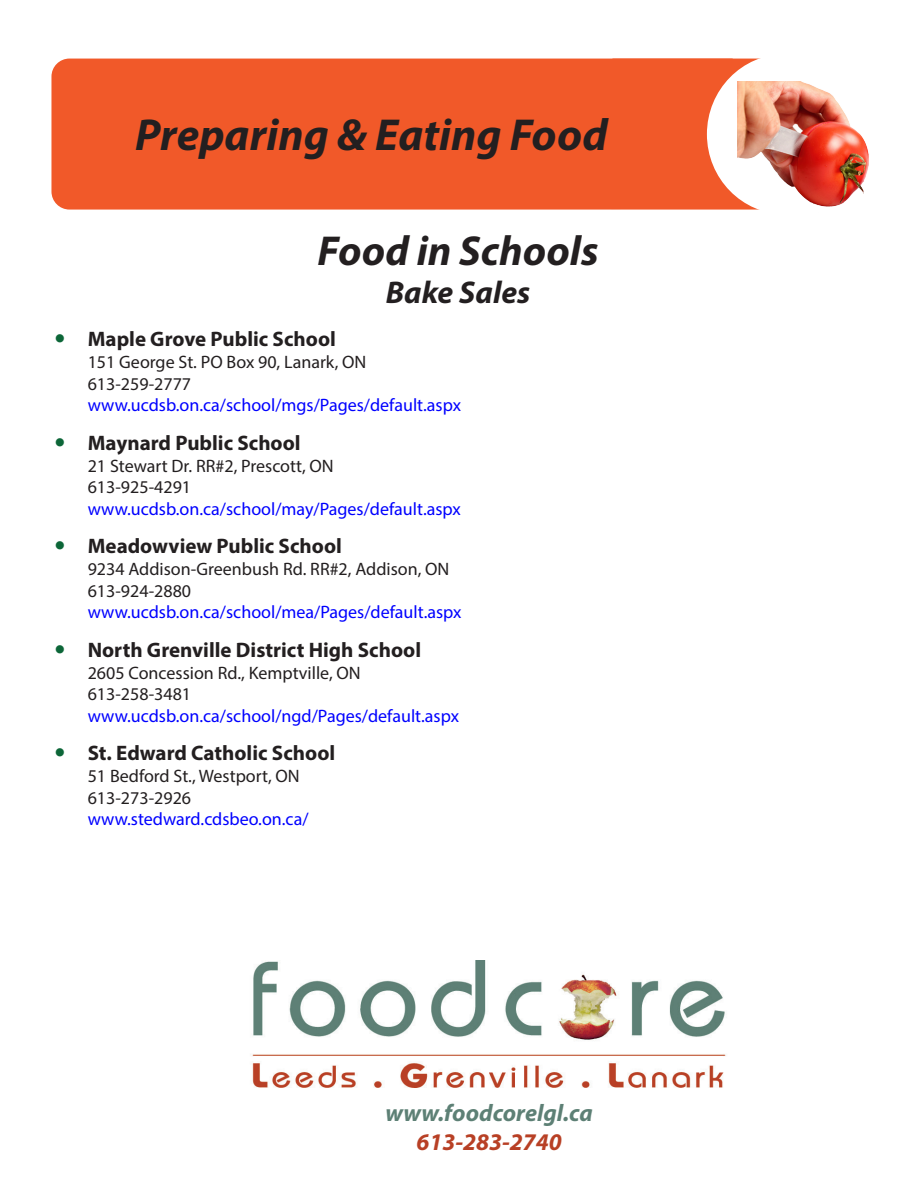
<style>
.page{position:relative;width:918px;height:1188px;background:#fff}
.page>*{position:absolute;margin:0;border:0;box-sizing:border-box;transform-origin:0 0}
.t1{font:italic 700 45px "Myriad Pro";color:#231f20}
.t2{font:italic 700 42px "Myriad Pro";color:#231f20}
.t3{font:italic 700 31.5px "Myriad Pro";color:#231f20}
.t4{font:italic 700 24px "Myriad Pro";color:#5d8075}
.t5{font:italic 700 24px "Myriad Pro";color:#b84025}
.t6{font:700 21px "Myriad Pro";color:#231f20}
.t7{font:18px/21.6px "Myriad Pro";color:#00f}
.t8{font:18px/21.6px "Myriad Pro";color:#231f20}
.s1{color:#231f20}
.s2{color:#00f}
</style>
<div class="page">
<img style="left:252px;top:961px;width:474px;height:126px">
<div style="left:51px;top:59px;width:765px;height:151px;background:#f15929;border-radius:18px"></div>
<svg style="left:706px;top:73px;width:30px;height:124px"></svg>
<div style="left:707px;top:54px;width:157px;height:160px;background:#fff;border-radius:50%"></div>
<img style="left:737px;top:81px;width:132px;height:129px">
<p class="t1" style="left:135px;top:105px;width:474px">Preparing &amp; Eating Food</p>
<p class="t2" style="left:318px;top:224px;width:282px">Food in Schools</p>
<p class="t3" style="left:386px;top:272px;width:146px">Bake Sales</p>
<p class="t6" style="left:88px;top:326px;width:250px">Maple Grove Public School</p>
<p class="t7" style="left:88px;top:351px;width:375px"><span class="s1">151 George St. PO Box 90, Lanark, ON<br>613-259-2777 </span>www.ucdsb.on.ca/school/mgs/Pages/default.aspx</p>
<p class="t6" style="left:88px;top:429px;width:214px">Maynard Public School</p>
<p class="t7" style="left:88px;top:454px;width:375px"><span class="s1">21 Stewart Dr. RR#2, Prescott, ON<br>613-925-4291 </span>www.ucdsb.on.ca/school/may/Pages/default.aspx</p>
<p class="t6" style="left:88px;top:533px;width:256px">Meadowview Public School</p>
<p class="t8" style="left:88px;top:558px;width:375px">9234 Addison-Greenbush Rd. RR#2, Addison, ON<br>613-924-2880 <span class="s2">www.ucdsb.on.ca/school/mea/Pages/default.aspx</span></p>
<p class="t6" style="left:88px;top:636px;width:335px">North Grenville District High School</p>
<p class="t7" style="left:88px;top:661px;width:373px"><span class="s1">2605 Concession Rd., Kemptville, ON<br>613-258-3481 </span>www.ucdsb.on.ca/school/ngd/Pages/default.aspx</p>
<p class="t6" style="left:88px;top:740px;width:249px">St. Edward Catholic School</p>
<p class="t8" style="left:88px;top:765px;width:222px">51 Bedford St., Westport, ON<br>613-273-2926 <span class="s2">www.stedward.cdsbeo.on.ca/</span></p>
<p class="t4" style="left:385px;top:1097px;width:209px">www.foodcorelgl.ca</p>
<p class="t5" style="left:416px;top:1126px;width:147px">613-283-2740</p>
</div>
